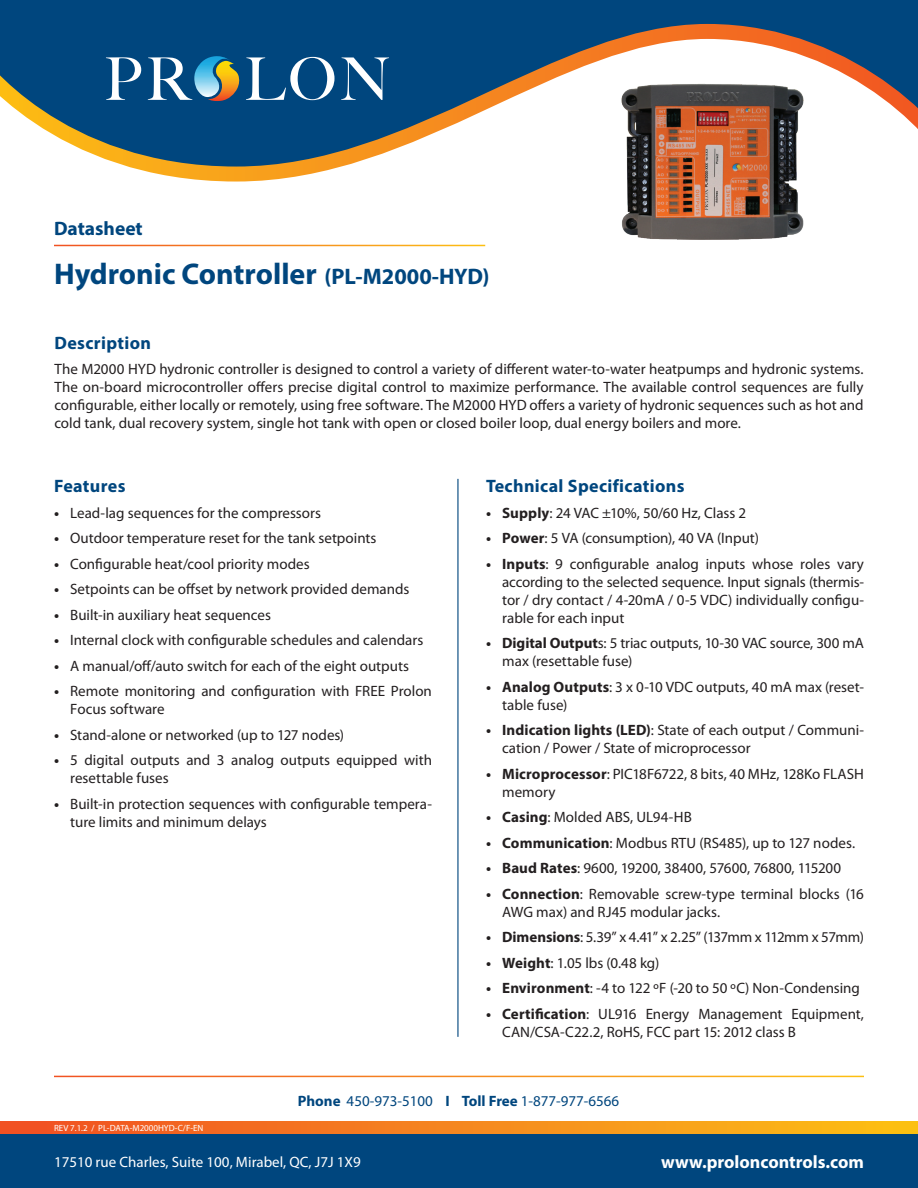
<style>
.page{position:relative;width:918px;height:1188px;background:#fff}
.page>*{position:absolute;margin:0;border:0;box-sizing:border-box;transform-origin:0 0}
.t1{font:700 30px "Myriad Pro";color:#00467e}
.t2{font:700 19.5px "Myriad Pro";color:#00467e}
.t3{font:700 18px "Myriad Pro";letter-spacing:.02em;color:#00467e}
.t4{font:700 18px "Myriad Pro";color:#fff}
.t5{font:15px/18px "Myriad Pro";color:#231f20}
.t6{font:15px "Myriad Pro";letter-spacing:-.04em;color:#231f20}
.t7{font:15px "Myriad Pro";color:#fff}
.t8{font:15px "Myriad Pro";color:#00467e}
.t9{font:9px "Myriad Pro";color:#fff}
.s1{font-size:22.5px}
.s2{font-weight:700}
</style>
<div class="page">
<div style="left:0;top:0;width:918px;height:16px;background:#00467e"></div>
<svg style="left:0;top:16px;width:918px;height:166px"></svg>
<hr style="left:457px;top:479px;width:2px;height:558px;background:#00467e">
<div style="left:0;top:1134px;width:918px;height:54px;background:#00467e"></div>
<svg style="left:0;top:1121px;width:918px;height:13px;background:#f5871d"></svg>
<img style="left:609px;top:77px;width:203px;height:163px">
<h2 class="t2" style="left:54px;top:216px;width:90px">Datasheet</h2>
<h1 class="t1" style="left:54px;top:254px;width:437px">Hydronic Controller <span class="s1">(PL-M2000-HYD)</span></h1>
<p class="t3" style="left:54px;top:331px;width:98px">Description</p>
<p class="t5" style="left:54px;top:360px;width:811px;text-align:justify">The M2000 HYD hydronic controller is designed to control a variety of different water-to-water heatpumps and hydronic systems.<br>The on-board microcontroller offers precise digital control to maximize performance. The available control sequences are fully configurable, either locally or remotely, using free software. The M2000 HYD offers a variety of hydronic sequences such as hot and cold tank, dual recovery system, single hot tank with open or closed boiler loop, dual energy boilers and more.</p>
<p class="t3" style="left:54px;top:475px;width:73px">Features</p>
<p class="t5" style="left:54px;top:504px;width:269px"><span class="s2">•</span> Lead-lag sequences for the compressors</p>
<p class="t5" style="left:54px;top:529px;width:324px"><span class="s2">•</span> Outdoor temperature reset for the tank setpoints</p>
<p class="t5" style="left:54px;top:555px;width:257px"><span class="s2">•</span> Configurable heat/cool priority modes</p>
<p class="t5" style="left:54px;top:580px;width:357px"><span class="s2">•</span> Setpoints can be offset by network provided demands</p>
<p class="t5" style="left:54px;top:606px;width:218px"><span class="s2">•</span> Built-in auxiliary heat sequences</p>
<p class="t5" style="left:54px;top:631px;width:371px"><span class="s2">•</span> Internal clock with configurable schedules and calendars</p>
<p class="t5" style="left:54px;top:657px;width:357px"><span class="s2">•</span> A manual/off/auto switch for each of the eight outputs</p>
<p class="t5" style="left:70px;top:682px;width:363px;text-indent:-16px"><span class="s2">•</span> Remote monitoring and configuration with FREE Prolon<br>Focus software</p>
<p class="t5" style="left:54px;top:726px;width:292px"><span class="s2">•</span> Stand-alone or networked (up to 127 nodes)</p>
<p class="t5" style="left:70px;top:751px;width:363px;text-indent:-16px"><span class="s2">•</span> 5 digital outputs and 3 analog outputs equipped with resettable fuses</p>
<p class="t5" style="left:70px;top:795px;width:363px;text-indent:-16px"><span class="s2">•</span> Built-in protection sequences with configurable tempera&shy;ture limits and minimum delays</p>
<p class="t3" style="left:486px;top:475px;width:200px">Technical Specifications</p>
<p class="t5" style="left:486px;top:504px;width:262px"><span class="s2">• Supply</span>: 24 VAC ±10%, 50/60 Hz, Class 2</p>
<p class="t5" style="left:486px;top:529px;width:275px"><span class="s2">• Power</span>: 5 VA (consumption), 40 VA (Input)</p>
<p class="t5" style="left:502px;top:555px;width:363px;text-align:justify;text-indent:-16px"><span class="s2">• Inputs</span>: 9 configurable analog inputs whose roles vary according to the selected sequence. Input signals (thermis&shy;tor / dry contact / 4-20mA / 0-5 VDC) individually configu&shy;rable for each input</p>
<p class="t5" style="left:502px;top:634px;width:363px;text-indent:-16px"><span class="s2">• Digital Output</span>s: 5 triac outputs, 10-30 VAC source, 300 mA max (resettable fuse)</p>
<p class="t5" style="left:502px;top:678px;width:363px;text-indent:-16px"><span class="s2">• Analog Outputs</span>: 3 x 0-10 VDC outputs, 40 mA max (reset&shy;table fuse)</p>
<p class="t5" style="left:502px;top:721px;width:363px;text-indent:-16px"><span class="s2">• Indication lights (LED)</span>: State of each output / Communi&shy;cation / Power / State of microprocessor</p>
<p class="t5" style="left:502px;top:765px;width:363px;text-indent:-16px"><span class="s2">• Microprocessor</span>: PIC18F6722, 8 bits, 40 MHz, 128Ko FLASH memory</p>
<p class="t5" style="left:486px;top:808px;width:207px"><span class="s2">• Casing</span>: Molded ABS, UL94-HB</p>
<p class="t5" style="left:486px;top:834px;width:371px"><span class="s2">• Communication</span>: Modbus RTU (RS485), up to 127 nodes.</p>
<p class="t5" style="left:486px;top:859px;width:357px"><span class="s2">• Baud Rates</span>: 9600, 19200, 38400, 57600, 76800, 115200</p>
<p class="t5" style="left:502px;top:885px;width:363px;text-indent:-16px"><span class="s2">• Connection</span>: Removable screw-type terminal blocks (16<br>AWG max) and RJ45 modular jacks.</p>
<p class="t6" style="left:486px;top:928px;width:380px"><span class="s2">• Dimensions</span>: 5.39” x 4.41” x 2.25” (137mm x 112mm x 57mm)</p>
<p class="t5" style="left:486px;top:954px;width:175px"><span class="s2">• Weight</span>: 1.05 lbs (0.48 kg)</p>
<p class="t5" style="left:486px;top:979px;width:375px"><span class="s2">• Environment</span>: -4 to 122 ºF (-20 to 50 ºC) Non-Condensing</p>
<p class="t5" style="left:502px;top:1005px;width:363px;text-indent:-16px"><span class="s2">• Certification</span>: UL916 Energy Management Equipment,<br>CAN/CSA-C22.2, RoHS, FCC part 15: 2012 class B</p>
<p class="t9" style="left:54px;top:1122px;width:151px">REV 7.1.2 / PL-DATA-M2000HYD-C/F-EN</p>
<p class="t8" style="left:298px;top:1091px;width:323px"><span class="s2">Phone</span> 450-973-5100 <span class="s2">I Toll Free</span> 1-877-977-6566</p>
<p class="t7" style="left:54px;top:1152px;width:308px">17510 rue Charles, Suite 100, Mirabel, QC, J7J 1X9</p>
<p class="t4" style="left:661px;top:1150px;width:204px">www.proloncontrols.com</p>
</div>
